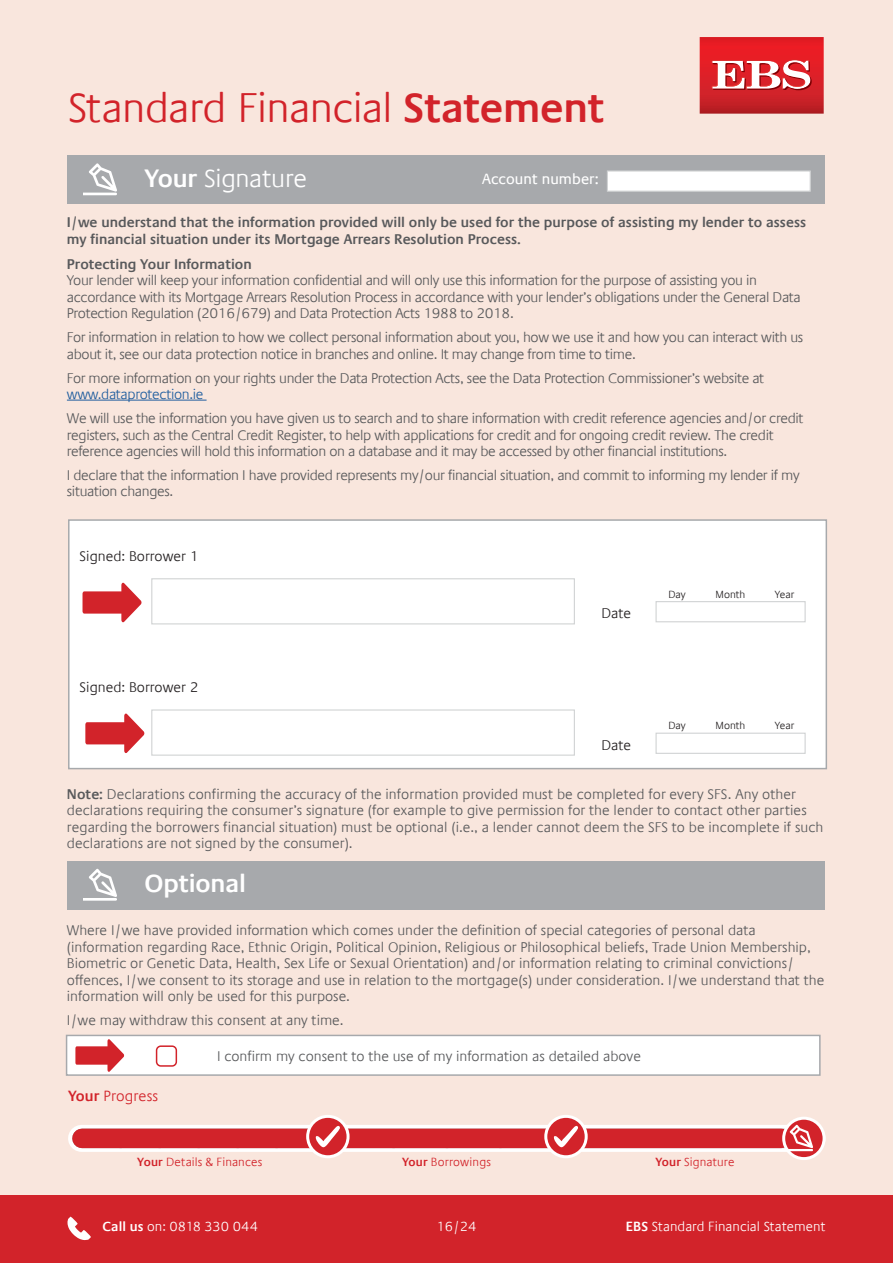
<style>
.page{position:relative;width:893px;height:1263px;background:#f9e6dd}
.page>*{position:absolute;margin:0;border:0;box-sizing:border-box;transform-origin:0 0}
.Body_Copy{font:300 42px "Praxis Com";letter-spacing:-.015em;color:#d2232a}
.Body_Copy-2{font:300 25.5px "Praxis Com";letter-spacing:-.01em;color:#fff}
.Body_Copy-3{font:600 25.5px "Praxis Com";letter-spacing:-.01em;color:#fff}
.Body_Copy-4{font:15px "Praxis Com";color:#fff}
.Body_Copy-5{font:300 15px "Praxis Com";letter-spacing:.005em;color:#d2232a}
.Body_Copy-6{font:300 14.25px/16.5px "Praxis Com";letter-spacing:-.025em;color:#58595b}
.Body_Copy-7{font:300 14.25px/16.5px "Praxis Com";color:#58595b}
.Body_Copy-8{font:300 14.25px/16.5px "Praxis Com";letter-spacing:.005em;color:#58595b}
.Body_Copy-9{font:600 14.25px/16.5px "Praxis Com";color:#58595b}
.App_Body_Copy{font:300 14.25px "Praxis Com";color:#231f20}
.Answers{font:300 13.5px "Praxis Com";letter-spacing:.005em;color:#fff}
.Body_Copy-10{font:300 12px "Praxis Com";letter-spacing:.015em;color:#d2232a}
.App_Body_Copy-2{font:300 10.5px "Praxis Com";color:#231f20}
.s1{font-weight:600}
.s2{color:#215e9f}
</style>
<div class="page">
<div style="left:0;top:1195px;width:893px;height:68px;background:#d2232a"></div>
<svg style="left:67px;top:1216px;width:24px;height:24px"></svg>
<svg style="left:700px;top:37px;width:124px;height:77px"></svg>
<div style="left:67px;top:155px;width:758px;height:49px;background:#a7a9ac"></div>
<svg style="left:84px;top:163px;width:33px;height:32px"></svg>
<div style="left:607px;top:170px;width:204px;height:22px;background:#fff;border:1px solid #d1d3d4"></div>
<div style="left:68px;top:519px;width:759px;height:250px;background:#fff;border:2px solid #a7a9ac"></div>
<hr style="left:67px;top:400px;width:140px;height:1px;background:#215e9f">
<div style="left:655px;top:601px;width:151px;height:21px;background:#fff;border:1px solid #d1d3d4"></div>
<div style="left:655px;top:733px;width:151px;height:21px;background:#fff;border:1px solid #d1d3d4"></div>
<div style="left:151px;top:578px;width:424px;height:46px;background:#fff;border:1px solid #d1d3d4"></div>
<svg style="left:83px;top:583px;width:58px;height:39px"></svg>
<svg style="left:85px;top:713px;width:59px;height:40px"></svg>
<div style="left:151px;top:709px;width:424px;height:47px;background:#fff;border:1px solid #d1d3d4"></div>
<div style="left:66px;top:1035px;width:755px;height:41px;background:#fff;border:2px solid #a7a9ac"></div>
<div style="left:156px;top:1045px;width:21px;height:22px;border:2px solid #d2232a;border-radius:4px"></div>
<svg style="left:75px;top:1039px;width:49px;height:33px"></svg>
<div style="left:67px;top:860px;width:758px;height:49px;background:#a7a9ac"></div>
<svg style="left:84px;top:869px;width:33px;height:32px"></svg>
<svg style="left:82px;top:1125px;width:707px;height:27px;fill:#fff"></svg>
<div style="left:82px;top:1128px;width:699px;height:20px;background:#d2232a"></div>
<svg style="left:308px;top:1116px;width:40px;height:41px"></svg>
<div style="left:306px;top:1115px;width:44px;height:43px;border:3px solid #fff;border-radius:50%"></div>
<svg style="left:316px;top:1125px;width:26px;height:22px"></svg>
<svg style="left:546px;top:1116px;width:40px;height:41px"></svg>
<div style="left:544px;top:1115px;width:44px;height:43px;border:3px solid #fff;border-radius:50%"></div>
<svg style="left:554px;top:1125px;width:26px;height:22px"></svg>
<svg style="left:784px;top:1118px;width:40px;height:40px"></svg>
<div style="left:782px;top:1117px;width:44px;height:43px;border:3px solid #fff;border-radius:50%"></div>
<svg style="left:786px;top:1125px;width:27px;height:26px"></svg>
<p class="Body_Copy" style="left:68px;top:84px;width:538px">Standard Financial <span class="s1">Statement</span></p>
<p class="Body_Copy-2" style="left:145px;top:164px;width:164px"><span class="s1">Your</span> Signature</p>
<p class="Body_Copy-4" style="left:482px;top:170px;width:118px">Account number:</p>
<p class="Body_Copy-9" style="left:67px;top:214px;width:741px">I/we understand that the information provided will only be used for the purpose of assisting my lender to assess my financial situation under its Mortgage Arrears Resolution Process.</p>
<p class="Body_Copy-9" style="left:67px;top:256px;width:186px">Protecting Your Information</p>
<p class="Body_Copy-6" style="left:67px;top:272px;width:735px">Your lender will keep your information confidential and will only use this information for the purpose of assisting you in accordance with its Mortgage Arrears Resolution Process in accordance with your lender’s obligations under the General Data<br>Protection Regulation (2016/679) and Data Protection Acts 1988 to 2018.</p>
<p class="Body_Copy-6" style="left:67px;top:329px;width:738px">For information in relation to how we collect personal information about you, how we use it and how you can interact with us about it, see our data protection notice in branches and online. It may change from time to time.</p>
<p class="Body_Copy-6" style="left:67px;top:370px;width:699px">For more information on your rights under the Data Protection Acts, see the Data Protection Commissioner’s website at <span class="s2">www.dataprotection.ie</span></p>
<p class="Body_Copy-6" style="left:67px;top:410px;width:738px">We will use the information you have given us to search and to share information with credit reference agencies and/or credit registers, such as the Central Credit Register, to help with applications for credit and for ongoing credit review. The credit reference agencies will hold this information on a database and it may be accessed by other financial institutions.</p>
<p class="Body_Copy-6" style="left:67px;top:467px;width:734px">I declare that the information I have provided represents my/our financial situation, and commit to informing my lender if my situation changes.</p>
<p class="App_Body_Copy" style="left:80px;top:548px;width:120px">Signed: Borrower 1</p>
<p class="App_Body_Copy" style="left:80px;top:679px;width:120px">Signed: Borrower 2</p>
<p class="App_Body_Copy" style="left:601px;top:605px;width:31px">Date</p>
<p class="App_Body_Copy-2" style="left:668px;top:588px;width:19px">Day</p>
<p class="App_Body_Copy-2" style="left:716px;top:588px;width:31px">Month</p>
<p class="App_Body_Copy-2" style="left:775px;top:588px;width:21px">Year</p>
<p class="App_Body_Copy" style="left:601px;top:737px;width:31px">Date</p>
<p class="App_Body_Copy-2" style="left:668px;top:720px;width:19px">Day</p>
<p class="App_Body_Copy-2" style="left:716px;top:720px;width:31px">Month</p>
<p class="App_Body_Copy-2" style="left:775px;top:720px;width:21px">Year</p>
<p class="Body_Copy-8" style="left:67px;top:786px;width:758px"><span class="s1">Note:</span> Declarations confirming the accuracy of the information provided must be completed for every SFS. Any other declarations requiring the consumer’s signature (for example to give permission for the lender to contact other parties regarding the borrowers financial situation) must be optional (i.e., a lender cannot deem the SFS to be incomplete if such declarations are not signed by the consumer).</p>
<p class="Body_Copy-3" style="left:145px;top:868px;width:103px">Optional</p>
<p class="Body_Copy-7" style="left:67px;top:922px;width:759px">Where I/we have provided information which comes under the definition of special categories of personal data (information regarding Race, Ethnic Origin, Political Opinion, Religious or Philosophical beliefs, Trade Union Membership, Biometric or Genetic Data, Health, Sex Life or Sexual Orientation) and/or information relating to criminal convictions/ offences, I/we consent to its storage and use in relation to the mortgage(s) under consideration. I/we understand that the information will only be used for this purpose.</p>
<p class="Body_Copy-7" style="left:67px;top:1012px;width:278px">I/we may withdraw this consent at any time.</p>
<p class="Body_Copy-7" style="left:217px;top:1048px;width:425px">I confirm my consent to the use of my information as detailed above</p>
<p class="Body_Copy-5" style="left:68px;top:1087px;width:92px"><span class="s1">Your</span> Progress</p>
<p class="Body_Copy-10" style="left:137px;top:1155px;width:127px"><span class="s1">Your</span> Details &amp; Finances</p>
<p class="Body_Copy-10" style="left:402px;top:1155px;width:90px"><span class="s1">Your</span> Borrowings</p>
<p class="Body_Copy-10" style="left:655px;top:1155px;width:81px"><span class="s1">Your</span> Signature</p>
<p class="Answers" style="left:102px;top:1219px;width:157px"><span class="s1">Call us</span> on: 0818 330 044</p>
<p class="Answers" style="left:436px;top:1219px;width:42px">16/24</p>
<p class="Answers" style="left:626px;top:1219px;width:201px"><span class="s1">EBS</span> Standard Financial Statement</p>
</div>
